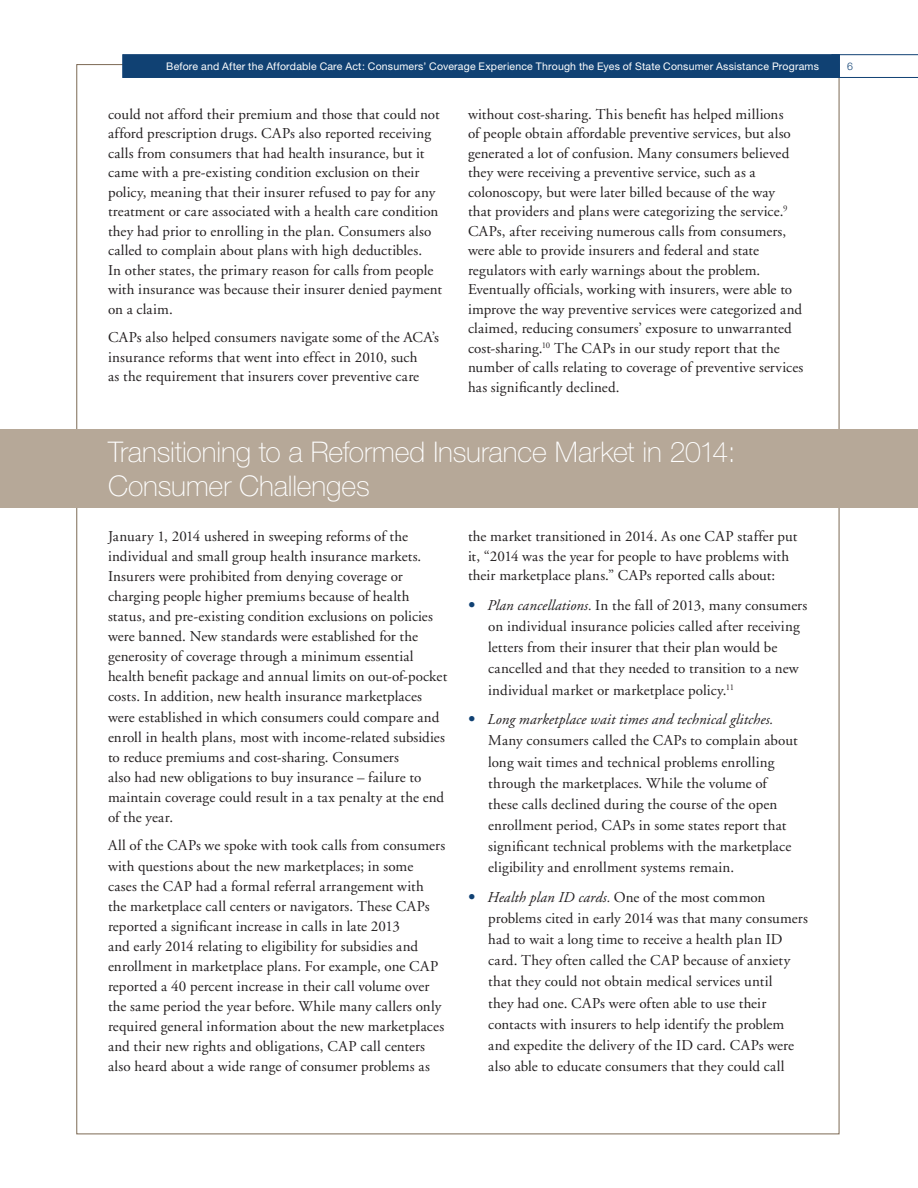
<style>
.page{position:relative;width:918px;height:1188px;background:#fff}
.page>*{position:absolute;margin:0;border:0;box-sizing:border-box;transform-origin:0 0}
.t1{font:100 28.5px/34.2px "Helvetica Neue";letter-spacing:-.005em;color:#fff}
.body_copy{font:15px/19.5px "Adobe Garamond";letter-spacing:.01em;color:#231f20}
.t2{font:10.5px "Helvetica Neue";letter-spacing:.02em;color:#fff}
.t3{font:300 10.5px "Helvetica Neue";color:#104173}
.s1{font-family:"Helvetica Neue";font-weight:900;font-stretch:condensed;color:#104173}
.s2{color:#104173}
.s3{font-style:italic}
</style>
<div class="page">
<svg style="left:840px;top:54px;width:78px;height:24px"></svg>
<div style="left:122px;top:54px;width:718px;height:24px;background:#104173;border:1px solid #104173"></div>
<div style="left:0;top:429px;width:918px;height:79px;background:#b6a898"></div>
<p class="t2" style="left:166px;top:60px;width:654px">Before and After the Affordable Care Act: Consumers’ Coverage Experience Through the Eyes of State Consumer Assistance Programs</p>
<p class="t3" style="left:847px;top:59px;width:7px">6</p>
<p class="body_copy" style="left:108px;top:105px;width:336px">could not afford their premium and those that could not afford prescription drugs. CAPs also reported receiving calls from consumers that had health insurance, but it came with a pre-existing condition exclusion on their policy, meaning that their insurer refused to pay for any treatment or care associated with a health care condition they had prior to enrolling in the plan. Consumers also called to complain about plans with high deductibles.<br>In other states, the primary reason for calls from people with insurance was because their insurer denied payment on a claim.</p>
<p class="body_copy" style="left:108px;top:328px;width:333px">CAPs also helped consumers navigate some of the ACA’s insurance reforms that went into effect in 2010, such<br>as the requirement that insurers cover preventive care</p>
<p class="body_copy" style="left:468px;top:105px;width:337px">without cost-sharing. This benefit has helped millions<br>of people obtain affordable preventive services, but also generated a lot of confusion. Many consumers believed they were receiving a preventive service, such as a colonoscopy, but were later billed because of the way<br>that providers and plans were categorizing the service.<sup>9<br></sup>CAPs, after receiving numerous calls from consumers, were able to provide insurers and federal and state regulators with early warnings about the problem.<br>Eventually officials, working with insurers, were able to improve the way preventive services were categorized and claimed, reducing consumers’ exposure to unwarranted cost-sharing.<sup>10</sup> The CAPs in our study report that the number of calls relating to coverage of preventive services has significantly declined.</p>
<h1 class="t1" style="left:108px;top:435px;width:629px">Transitioning to a Reformed Insurance Market in 2014:<br>Consumer Challenges</h1>
<p class="body_copy" style="left:108px;top:527px;width:341px;line-height:20.1px">January 1, 2014 ushered in sweeping reforms of the individual and small group health insurance markets.<br>Insurers were prohibited from denying coverage or charging people higher premiums because of health status, and pre-existing condition exclusions on policies were banned. New standards were established for the generosity of coverage through a minimum essential health benefit package and annual limits on out-of-pocket costs. In addition, new health insurance marketplaces were established in which consumers could compare and enroll in health plans, most with income-related subsidies to reduce premiums and cost-sharing. Consumers<br>also had new obligations to buy insurance – failure to maintain coverage could result in a tax penalty at the end of the year.</p>
<p class="body_copy" style="left:108px;top:836px;width:339px;line-height:20.1px">All of the CAPs we spoke with took calls from consumers with questions about the new marketplaces; in some cases the CAP had a formal referral arrangement with the marketplace call centers or navigators. These CAPs reported a significant increase in calls in late 2013<br>and early 2014 relating to eligibility for subsidies and enrollment in marketplace plans. For example, one CAP reported a 40 percent increase in their call volume over the same period the year before. While many callers only required general information about the new marketplaces and their new rights and obligations, CAP call centers also heard about a wide range of consumer problems as</p>
<p class="body_copy" style="left:468px;top:527px;width:331px">the market transitioned in 2014. As one CAP staffer put it, “2014 was the year for people to have problems with their marketplace plans.” CAPs reported calls about:</p>
<p class="body_copy" style="left:488px;top:595px;width:321px;line-height:21.1px;text-indent:-20px"><span class="s1">•</span><span class="s2">•</span> <span class="s3">Plan cancellations.</span> In the fall of 2013, many consumers on individual insurance policies called after receiving letters from their insurer that their plan would be cancelled and that they needed to transition to a new individual market or marketplace policy.<sup>11</sup></p>
<p class="body_copy" style="left:488px;top:709px;width:311px;line-height:21.1px;text-indent:-20px"><span class="s1">•</span><span class="s2">•</span> <span class="s3">Long marketplace wait times and technical glitches.<br></span>Many consumers called the CAPs to complain about long wait times and technical problems enrolling through the marketplaces. While the volume of these calls declined during the course of the open enrollment period, CAPs in some states report that significant technical problems with the marketplace eligibility and enrollment systems remain.</p>
<p class="body_copy" style="left:488px;top:887px;width:321px;line-height:21.1px;text-indent:-20px"><span class="s1">•</span><span class="s2">•</span> <span class="s3">Health plan ID cards.</span> One of the most common problems cited in early 2014 was that many consumers had to wait a long time to receive a health plan ID card. They often called the CAP because of anxiety that they could not obtain medical services until<br>they had one. CAPs were often able to use their contacts with insurers to help identify the problem and expedite the delivery of the ID card. CAPs were also able to educate consumers that they could call</p>
</div>
